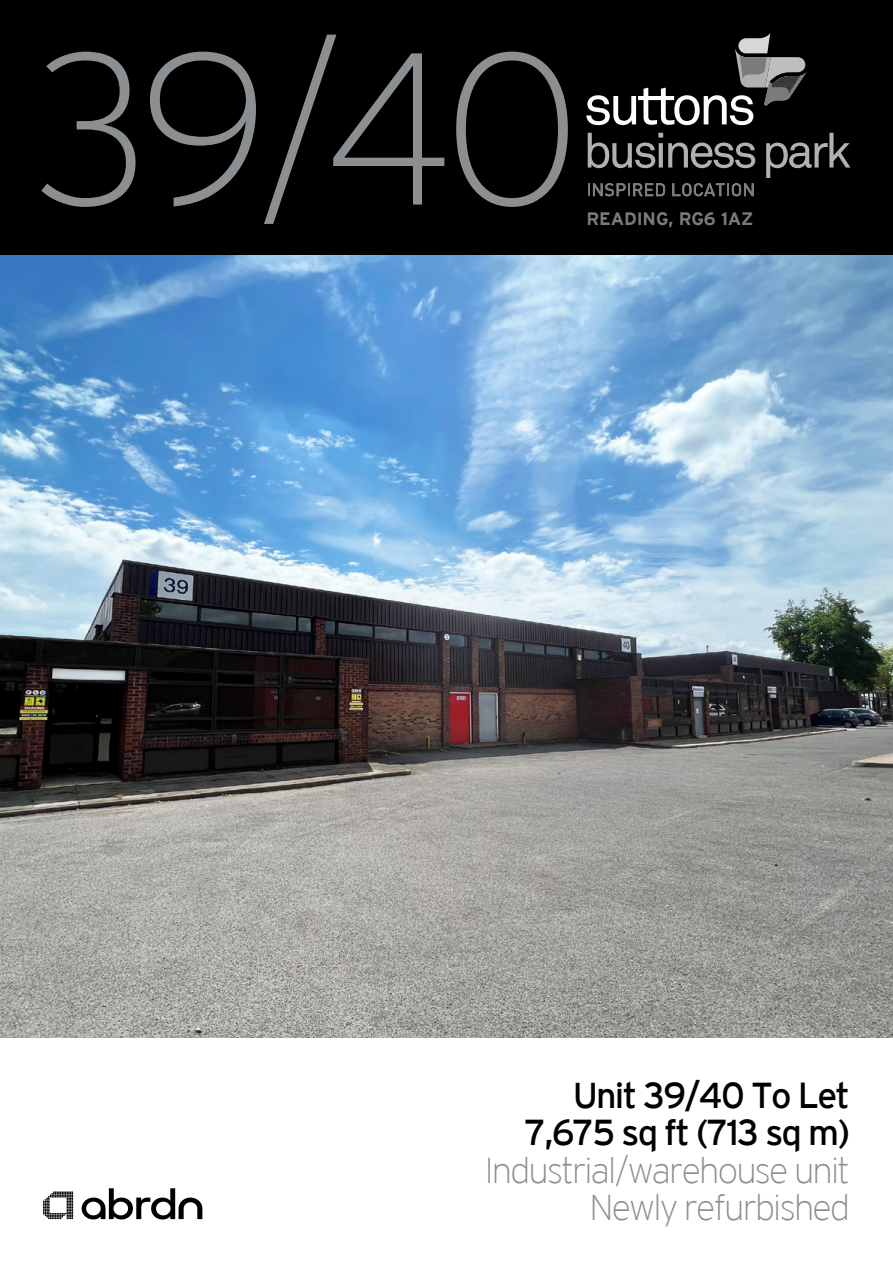
<style>
.page{position:relative;width:893px;height:1263px;background:#fff}
.page>*{position:absolute;margin:0;border:0;box-sizing:border-box;transform-origin:0 0}
.t1{font:200 215.1px "Interstate";color:#8b8f91}
.t2{font:200 36px/37.5px "Interstate";letter-spacing:-.05em;color:#8b8f91;text-align:right}
.t3{font:36px/37.5px "Interstate";letter-spacing:-.05em;color:#000;text-align:right}
.t4{font:700 18px "Interstate";letter-spacing:-.005em;color:#7b7b7b}
</style>
<div class="page">
<div style="left:0;top:0;width:893px;height:255px;background:#000"></div>
<svg style="left:588px;top:133px;width:167px;height:35px"></svg>
<svg style="left:766px;top:133px;width:84px;height:45px"></svg>
<svg style="left:588px;top:183px;width:77px;height:13px"></svg>
<svg style="left:672px;top:183px;width:82px;height:13px"></svg>
<svg style="left:586px;top:33px;width:221px;height:92px"></svg>
<img style="left:0;top:255px;width:893px;height:782px">
<svg style="left:43px;top:1191px;width:30px;height:28px"></svg>
<svg style="left:82px;top:1188px;width:120px;height:31px"></svg>
<h1 class="t1" style="left:32px;top:19px;width:551px">39/40</h1>
<p class="t4" style="left:586px;top:209px;width:169px">READING, RG6 1AZ</p>
<p class="t3" style="left:525px;top:1076px;width:327px">Unit 39/40 To Let<br>7,675 sq ft (713 sq m)</p>
<p class="t2" style="left:485px;top:1152px;width:367px">Industrial/warehouse unit<br>Newly refurbished</p>
</div>
